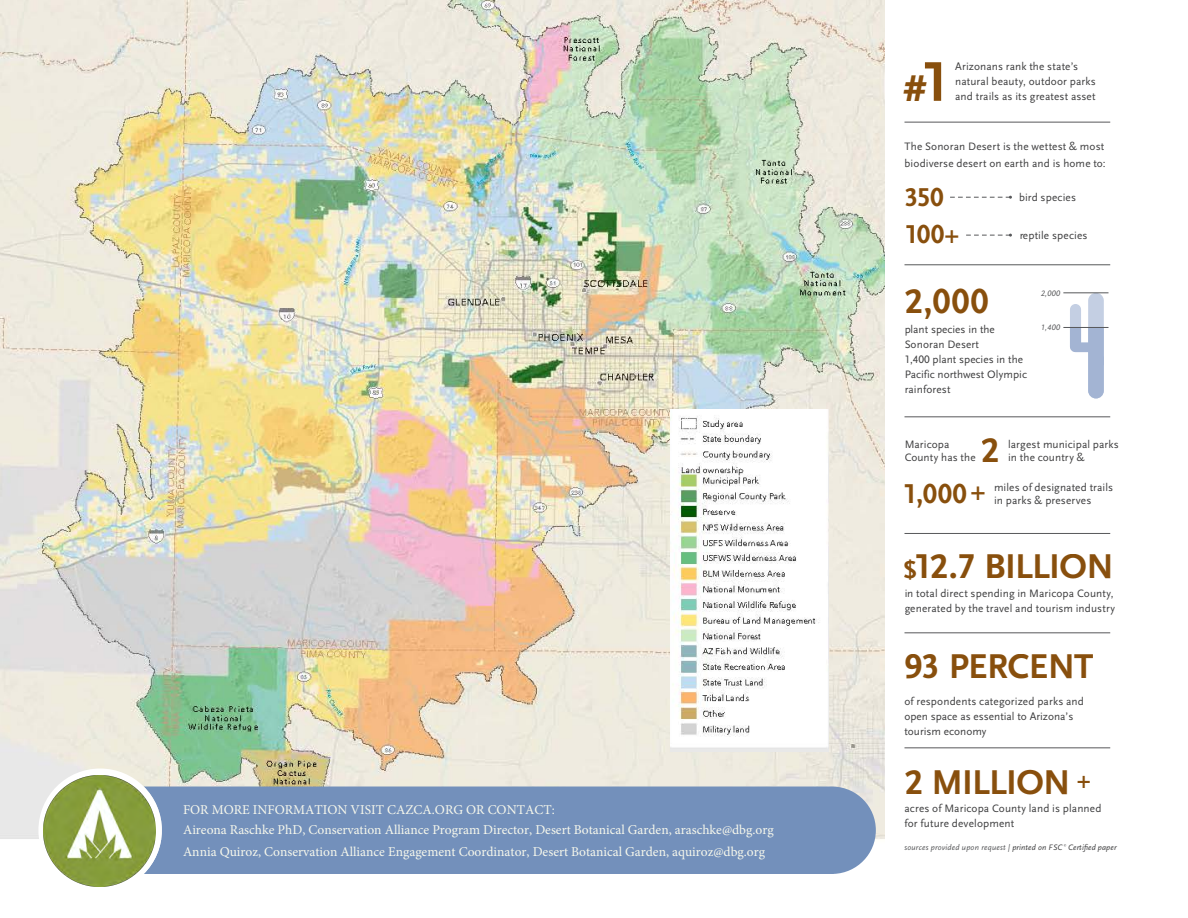
<style>
.page{position:relative;width:1188px;height:918px;background:#fff}
.page>*{position:absolute;margin:0;border:0;box-sizing:border-box;transform-origin:0 0}
.t1{font:700 39px "Scala Sans LF";color:#884f0d}
.t2{font:700 36px "Scala Sans LF";letter-spacing:-.02em;color:#884f0d}
.t3{font:700 28.5px "Scala Sans LF";color:#884f0d}
.t4{font:700 27px "Scala Sans LF";letter-spacing:-.025em;color:#884f0d}
.t5{font:13.5px/20.2px "Minion Pro";color:#f7f8ec}
.t6{font:11.25px/15px "Scala Sans LF";letter-spacing:.01em;color:#3e3e3f}
.t7{font:italic 8.25px "Scala Sans LF";letter-spacing:.02em;color:#57585a}
.t8{font:italic 8.25px "Scala Sans LF";letter-spacing:.01em;color:#3e3e3f}
.t9{font:italic 2.55px "Scala Sans LF";color:#3e3e3f}
.s1{font-size:58.5px}
.s2{font-size:25.5px}
.s3{color:#3e3e3f}
</style>
<div class="page">
<img style="left:0;top:0;width:885px;height:840px">
<div style="left:155px;top:787px;width:721px;height:87px;background:#7390bb"></div>
<div style="left:38px;top:769px;width:124px;height:123px;background:#fff;border-radius:50%"></div>
<hr style="left:904px;top:265px;width:206px;height:1px;background:#57585a">
<hr style="left:904px;top:122px;width:206px;height:1px;background:#57585a">
<hr style="left:904px;top:533px;width:206px;height:1px;background:#57585a">
<hr style="left:904px;top:633px;width:206px;height:1px;background:#57585a">
<hr style="left:904px;top:748px;width:206px;height:1px;background:#57585a">
<hr style="left:904px;top:417px;width:206px;height:1px;background:#57585a">
<svg style="left:950px;top:196px;width:62px;height:3px"></svg>
<svg style="left:966px;top:234px;width:46px;height:3px"></svg>
<svg style="left:1070px;top:294px;width:34px;height:104px"></svg>
<hr style="left:1063px;top:327px;width:45px;height:1px;background:#57585a">
<hr style="left:1063px;top:293px;width:45px;height:1px;background:#57585a">
<img style="left:670px;top:410px;width:159px;height:341px">
<img style="left:44px;top:775px;width:111px;height:111px">
<p class="t5" style="left:183px;top:800px;width:592px">FOR MORE INFORMATION VISIT CAZCA.ORG OR CONTACT:<br>Aireona Raschke PhD, Conservation Alliance Program Director, Desert Botanical Garden, araschke@dbg.org</p>
<p class="t5" style="left:183px;top:841px;width:584px">Annia Quiroz, Conservation Alliance Engagement Coordinator, Desert Botanical Garden, aquiroz@dbg.org</p>
<h1 class="t1" style="left:904px;top:67px;width:47px">#<span class="s1">1</span></h1>
<p class="t6" style="left:955px;top:59px;width:142px">Arizonans rank the state’s natural beauty, outdoor parks and trails as its greatest asset</p>
<p class="t6" style="left:904px;top:139px;width:203px;line-height:16.5px">The Sonoran Desert is the wettest &amp; most biodiverse desert on earth and is home to:</p>
<h3 class="t4" style="left:904px;top:182px;width:41px">350</h3>
<p class="t6" style="left:1019px;top:190px;width:59px">bird species</p>
<h3 class="t4" style="left:904px;top:219px;width:56px">100+</h3>
<p class="t6" style="left:1019px;top:228px;width:70px">reptile species</p>
<h2 class="t2" style="left:904px;top:282px;width:85px">2,000</h2>
<p class="t6" style="left:904px;top:322px;width:124px">plant species in the<br>Sonoran Desert<br>1,400 plant species in the<br>Pacific northwest Olympic rainforest</p>
<p class="t7" style="left:1041px;top:288px;width:21px">2,000</p>
<p class="t7" style="left:1041px;top:323px;width:21px">1,400</p>
<h2 class="t2" style="left:982px;top:431px;width:19px">2</h2>
<p class="t6" style="left:994px;top:481px;width:121px;line-height:13.5px">miles of designated trails in parks &amp; preserves</p>
<p class="t6" style="left:1008px;top:438px;width:112px;line-height:13.5px">largest municipal parks in the country &amp;</p>
<p class="t6" style="left:904px;top:438px;width:73px;line-height:13.5px">Maricopa<br>County has the</p>
<h3 class="t3" style="left:903px;top:479px;width:84px">1,000 +</h3>
<h2 class="t2" style="left:903px;top:547px;width:212px"><span class="s2">$</span>12.7 BILLION</h2>
<p class="t6" style="left:904px;top:586px;width:212px">in total direct spending in Maricopa County, generated by the travel and tourism industry</p>
<h2 class="t2" style="left:904px;top:647px;width:191px">93 PERCENT</h2>
<p class="t6" style="left:904px;top:694px;width:181px">of respondents categorized parks and open space as essential to Arizona’s tourism economy</p>
<h2 class="t2" style="left:904px;top:763px;width:188px">2 MILLION <sup>+</sup></h2>
<p class="t6" style="left:904px;top:801px;width:198px">acres of Maricopa County land is planned for future development</p>
<p class="t7" style="left:904px;top:843px;width:160px">sources provided upon request | <span class="s3">printed on FSC</span></p>
<p class="t9" style="left:1064px;top:844px;width:4px">©</p>
<p class="t8" style="left:1068px;top:843px;width:50px">Certified paper</p>
</div>
